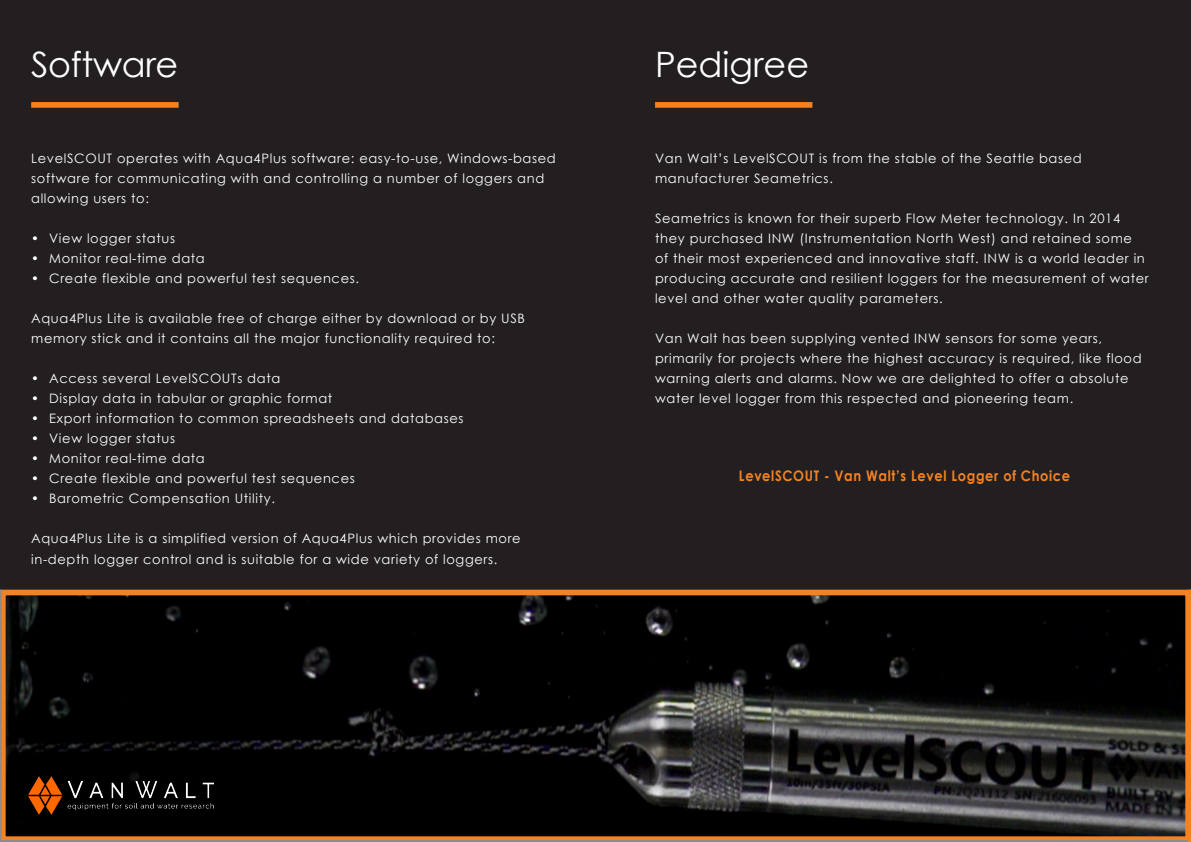
<style>
.page{position:relative;width:1191px;height:842px;background:#231f20}
.page>*{position:absolute;margin:0;border:0;box-sizing:border-box;transform-origin:0 0}
.t1{font:35px "Century Gothic";letter-spacing:-.005em;color:#fff}
.vw_text{font:700 14.6px "Century Gothic";letter-spacing:.05em;color:#f58220;scale:.89 1}
.vw_text-2{font:13px/20px "Century Gothic";letter-spacing:.05em;color:#fff}
</style>
<div class="page">
<img style="left:7px;top:597px;width:1177px;height:238px">
<div style="left:0;top:590px;width:1191px;height:252px;border:6px solid #f58220"></div>
<div style="left:655px;top:102px;width:157px;height:6px;background:#f58220"></div>
<div style="left:31px;top:102px;width:148px;height:6px;background:#f58220"></div>
<hr style="left:0;top:840px;width:1191px;height:2px;background:#8b8c8e">
<hr style="left:1187px;top:590px;width:4px;height:252px;background:#f58220">
<hr style="left:0;top:590px;width:2px;height:252px;background:#8b8c8e">
<img style="left:28px;top:777px;width:185px;height:38px">
<p class="t1" style="left:31px;top:40px;width:149px">Software</p>
<p class="vw_text-2" style="left:31px;top:148px;width:526px">LevelSCOUT operates with Aqua4Plus software: easy-to-use, Windows-based software for communicating with and controlling a number of loggers and allowing users to:</p>
<p class="vw_text-2" style="left:31px;top:228px;width:145px">• View logger status</p>
<p class="vw_text-2" style="left:31px;top:248px;width:175px">• Monitor real-time data</p>
<p class="vw_text-2" style="left:31px;top:268px;width:329px">• Create flexible and powerful test sequences.</p>
<p class="vw_text-2" style="left:31px;top:308px;width:495px">Aqua4Plus Lite is available free of charge either by download or by USB memory stick and it contains all the major functionality required to:</p>
<p class="vw_text-2" style="left:31px;top:368px;width:251px">• Access several LevelSCOUTs data</p>
<p class="vw_text-2" style="left:31px;top:388px;width:303px">• Display data in tabular or graphic format</p>
<p class="vw_text-2" style="left:31px;top:408px;width:434px">• Export information to common spreadsheets and databases</p>
<p class="vw_text-2" style="left:31px;top:428px;width:145px">• View logger status</p>
<p class="vw_text-2" style="left:31px;top:448px;width:175px">• Monitor real-time data</p>
<p class="vw_text-2" style="left:31px;top:468px;width:325px">• Create flexible and powerful test sequences</p>
<p class="vw_text-2" style="left:31px;top:488px;width:245px">• Barometric Compensation Utility.</p>
<p class="vw_text-2" style="left:31px;top:528px;width:491px">Aqua4Plus Lite is a simplified version of Aqua4Plus which provides more</p>
<p class="vw_text-2" style="left:31px;top:549px;width:468px">in-depth logger control and is suitable for a wide variety of loggers.</p>
<p class="t1" style="left:655px;top:40px;width:156px">Pedigree</p>
<p class="vw_text-2" style="left:655px;top:148px;width:428px">Van Walt’s LevelSCOUT is from the stable of the Seattle based manufacturer Seametrics.</p>
<p class="vw_text-2" style="left:655px;top:208px;width:495px">Seametrics is known for their superb Flow Meter technology. In 2014 they purchased INW (Instrumentation North West) and retained some<br>of their most experienced and innovative staff. INW is a world leader in producing accurate and resilient loggers for the measurement of water level and other water quality parameters.</p>
<p class="vw_text-2" style="left:655px;top:328px;width:488px">Van Walt has been supplying vented INW sensors for some years, primarily for projects where the highest accuracy is required, like flood warning alerts and alarms. Now we are delighted to offer a absolute water level logger from this respected and pioneering team.</p>
<p class="vw_text" style="left:739px;top:464px;width:374px">LevelSCOUT - Van Walt’s Level Logger of Choice</p>
</div>
